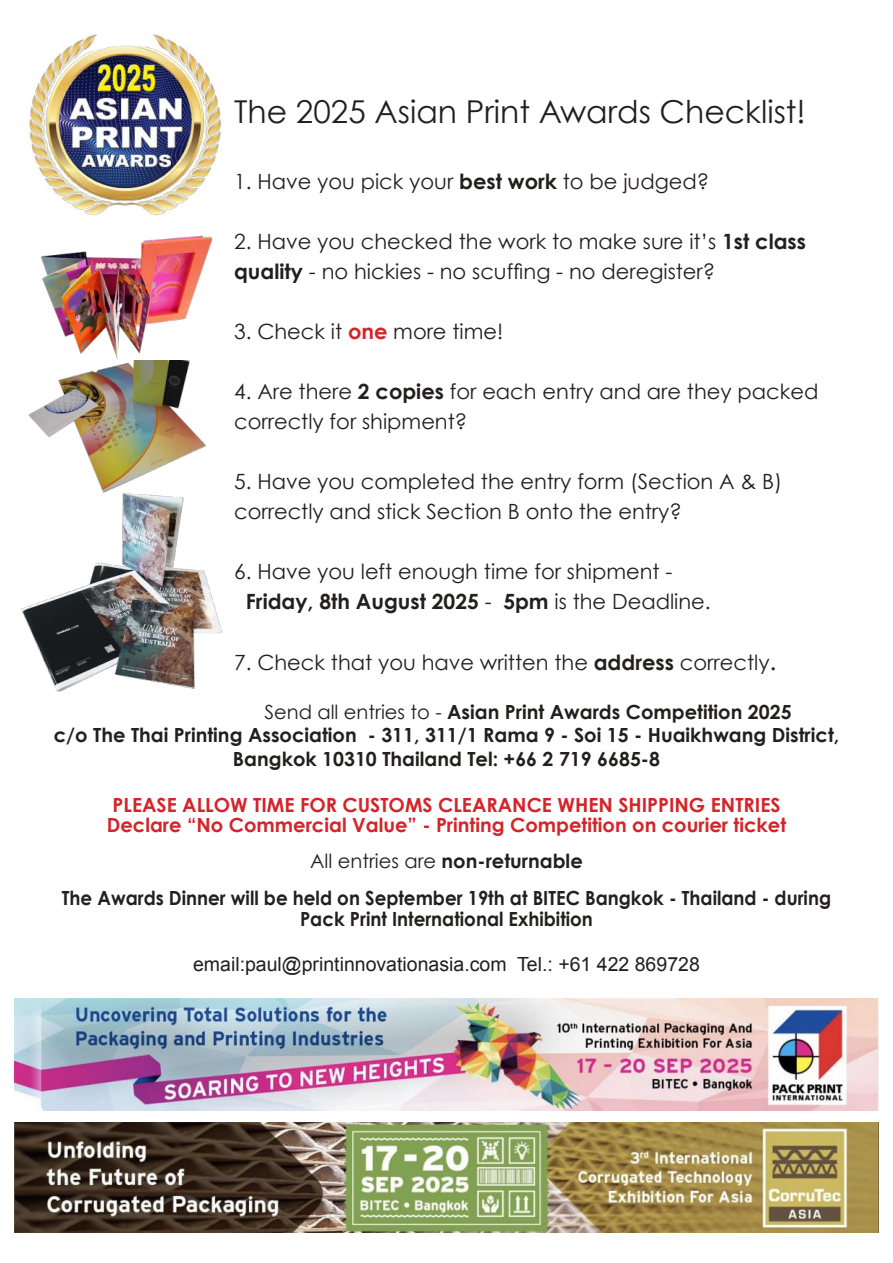
<style>
.page{position:relative;width:893px;height:1263px;background:#fff}
.page>*{position:absolute;margin:0;border:0;box-sizing:border-box;transform-origin:0 0}
.t1{font:31.5px "Century Gothic";color:#241f1f}
.t2{font:21px/30px "Century Gothic";color:#241f1f}
.t3{font:700 19.5px/37.5px "Century Gothic";color:#241f1f;text-align:center}
.t4{font:700 19.5px/19.5px "Century Gothic";color:#d42429}
.t5{font:19.5px "Arial";color:#241f1f}
.t6{font:700 19.5px "Century Gothic";color:#241f1f;scale:.94 1}
.s1{font-weight:700}
.s2{font-weight:700;color:#d42429}
.s3{font-size:25.5px}
.s4{font-weight:400}
</style>
<div class="page">
<img style="left:29px;top:34px;width:192px;height:182px">
<img style="left:14px;top:998px;width:864px;height:112px">
<img style="left:14px;top:1123px;width:864px;height:110px">
<img style="left:21px;top:496px;width:202px;height:196px">
<img style="left:28px;top:361px;width:178px;height:135px">
<img style="left:41px;top:235px;width:171px;height:126px">
<h1 class="t1" style="left:234px;top:92px;width:573px">The 2025 Asian Print Awards Checklist!</h1>
<p class="t2" style="left:234px;top:166px;width:477px">1. Have you pick your <span class="s1">best work</span> to be judged?</p>
<p class="t2" style="left:234px;top:226px;width:573px">2. Have you checked the work to make sure it’s <span class="s1">1st class quality</span> - no hickies - no scuffing - no deregister?</p>
<p class="t2" style="left:234px;top:316px;width:271px">3. Check it <span class="s2">one</span> more time!</p>
<p class="t2" style="left:234px;top:376px;width:586px">4. Are there <span class="s1">2 copies</span> for each entry and are they packed correctly for shipment?</p>
<p class="t2" style="left:234px;top:466px;width:549px">5. Have you completed the entry form (Section A &amp; B) correctly and stick Section B onto the entry?</p>
<p class="t2" style="left:246px;top:556px;width:466px;text-indent:-12px">6. Have you left enough time for shipment -<br><span class="s1">Friday, 8th August 2025</span> - <span class="s1">5pm</span> is the Deadline.</p>
<p class="t2" style="left:234px;top:648px;width:544px">7. Check that you have written the <span class="s1">address</span> correctly<span class="s3">.</span></p>
<p class="t3" style="left:264px;top:692px;width:529px"><span class="s4">Send all entries to -</span> Asian Print Awards Competition 2025</p>
<p class="t3" style="left:54px;top:716px;width:787px">c/o The Thai Printing Association - 311, 311/1 Rama 9 - Soi 15 - Huaikhwang District,</p>
<p class="t3" style="left:233px;top:739px;width:429px">Bangkok 10310 Thailand Tel: +66 2 719 6685-8</p>
<p class="t4" style="left:107px;top:795px;width:681px">PLEASE ALLOW TIME FOR CUSTOMS CLEARANCE WHEN SHIPPING ENTRIES<br>Declare “No Commercial Value” - Printing Competition on courier ticket</p>
<p class="t3" style="left:62px;top:842px;width:771px"><span class="s4">All entries are</span> non-returnable<br>The Awards Dinner will be held on September 19th at BITEC Bangkok - Thailand - during</p>
<p class="t6" style="left:300px;top:907px;width:313px">Pack Print International Exhibition</p>
<p class="t5" style="left:193px;top:951px;width:508px">email:paul@printinnovationasia.com Tel.: +61 422 869728</p>
</div>
